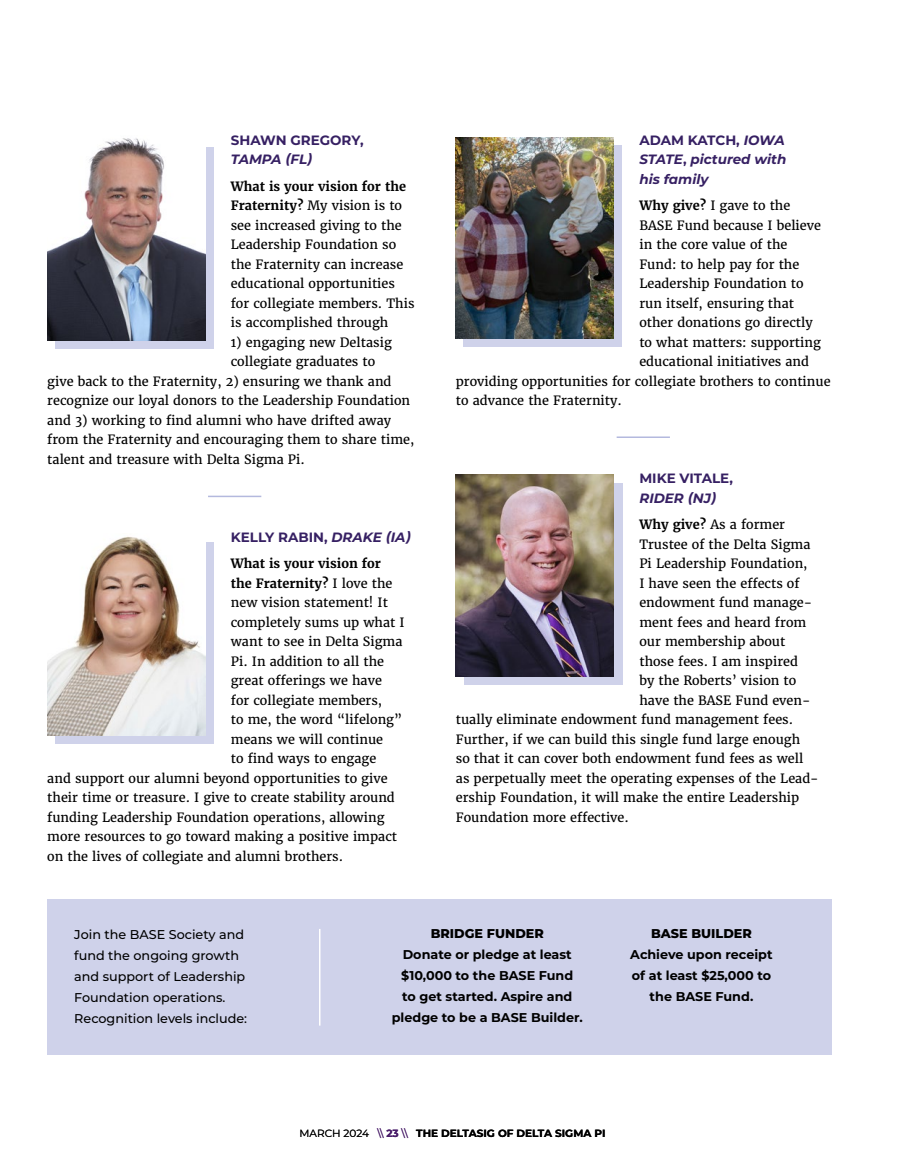
<style>
.page{position:relative;width:905px;height:1175px;background:#fff}
.page>*{position:absolute;margin:0;border:0;box-sizing:border-box;transform-origin:0 0}
.t1{font:italic 700 13.5px/19.5px "Montserrat";color:#362063;text-align:justify}
.t2{font:700 13.5px "Montserrat";color:#362063}
.t3{font:12.75px/19.5px "Merriweather";color:#000}
.t4{font:700 12.75px/21px "Montserrat";color:#000;text-align:center}
.t5{font:500 12.75px/21px "Montserrat";color:#000}
.t6{font:700 12.75px "Merriweather";color:#000}
.t7{font:800 12.75px "Montserrat";color:#000}
.t8{font:700 10.5px "Montserrat";color:#000}
.t9{font:10.5px "Montserrat";color:#000}
.s1{font-weight:700}
.s2{font-style:italic}
.s3{font-weight:400}
.s4{font-style:normal}
.s5{color:#4a1e6a}
.s6{font-weight:700;color:#4a1e6a}
</style>
<div class="page">
<div style="left:55px;top:147px;width:158px;height:202px;background:#cfd2ea"></div>
<div style="left:464px;top:483px;width:158px;height:201px;background:#cfd2ea"></div>
<div style="left:55px;top:542px;width:158px;height:201px;background:#cfd2ea"></div>
<div style="left:464px;top:145px;width:158px;height:202px;background:#cfd2ea"></div>
<img style="left:47px;top:138px;width:158px;height:203px">
<img style="left:456px;top:475px;width:158px;height:201px">
<img style="left:47px;top:536px;width:158px;height:199px">
<img style="left:456px;top:137px;width:158px;height:202px">
<hr style="left:208px;top:495px;width:53px;height:2px;background:#b4b9de">
<hr style="left:616px;top:436px;width:54px;height:2px;background:#b4b9de">
<div style="left:47px;top:899px;width:317px;height:155px;background:#cfd2ea"></div>
<div style="left:356px;top:899px;width:476px;height:155px;background:#cfd2ea"></div>
<hr style="left:319px;top:929px;width:1px;height:96px;background:#fff">
<p class="t2" style="left:231px;top:130px;width:134px">SHAWN GREGORY,</p>
<p class="t1" style="left:231px;top:149px;width:83px">TAMPA (FL)</p>
<p class="t3" style="left:231px;top:176px;width:185px"><span class="s1">What is your vision for the<br>Fraternity?</span> My vision is to see increased giving to the<br>Leadership Foundation so the Fraternity can increase educational opportunities for collegiate members. This is accomplished through</p>
<p class="t3" style="left:231px;top:332px;width:162px">1) engaging new Deltasig</p>
<p class="t3" style="left:231px;top:352px;width:146px">collegiate graduates to</p>
<p class="t3" style="left:47px;top:371px;width:346px">give back to the Fraternity, 2) ensuring we thank and</p>
<p class="t3" style="left:47px;top:391px;width:364px">recognize our loyal donors to the Leadership Foundation</p>
<p class="t3" style="left:47px;top:410px;width:345px">and 3) working to find alumni who have drifted away</p>
<p class="t3" style="left:47px;top:430px;width:368px">from the Fraternity and encouraging them to share time,</p>
<p class="t3" style="left:47px;top:449px;width:259px">talent and treasure with Delta Sigma Pi.</p>
<p class="t2" style="left:231px;top:527px;width:181px">KELLY RABIN, <span class="s2">DRAKE (IA)</span></p>
<p class="t6" style="left:231px;top:555px;width:152px">What is your vision for</p>
<p class="t6" style="left:231px;top:575px;width:163px">the Fraternity? <span class="s3">I love the</span></p>
<p class="t3" style="left:231px;top:593px;width:159px">new vision statement! It</p>
<p class="t3" style="left:231px;top:612px;width:175px">completely sums up what I</p>
<p class="t3" style="left:231px;top:632px;width:173px">want to see in Delta Sigma</p>
<p class="t3" style="left:231px;top:651px;width:155px">Pi. In addition to all the</p>
<p class="t3" style="left:231px;top:671px;width:153px">great offerings we have</p>
<p class="t3" style="left:231px;top:690px;width:153px">for collegiate members,</p>
<p class="t3" style="left:231px;top:710px;width:173px">to me, the word “lifelong”</p>
<p class="t3" style="left:231px;top:729px;width:154px">means we will continue</p>
<p class="t3" style="left:231px;top:749px;width:147px">to find ways to engage</p>
<p class="t3" style="left:47px;top:768px;width:342px">and support our alumni beyond opportunities to give</p>
<p class="t3" style="left:47px;top:788px;width:349px">their time or treasure. I give to create stability around</p>
<p class="t3" style="left:47px;top:807px;width:339px">funding Leadership Foundation operations, allowing</p>
<p class="t3" style="left:47px;top:827px;width:351px">more resources to go toward making a positive impact</p>
<p class="t3" style="left:47px;top:846px;width:297px">on the lives of collegiate and alumni brothers.</p>
<p class="t1" style="left:639px;top:130px;width:148px"><span class="s4">ADAM KATCH,</span> IOWA STATE<span class="s4">,</span> pictured with his family</p>
<p class="t3" style="left:639px;top:196px;width:152px"><span class="s1">Why give?</span> I gave to the</p>
<p class="t3" style="left:639px;top:215px;width:183px">BASE Fund because I believe</p>
<p class="t3" style="left:639px;top:235px;width:149px">in the core value of the</p>
<p class="t3" style="left:639px;top:254px;width:161px">Fund: to help pay for the</p>
<p class="t3" style="left:639px;top:274px;width:166px">Leadership Foundation to</p>
<p class="t3" style="left:639px;top:293px;width:156px">run itself, ensuring that</p>
<p class="t3" style="left:639px;top:313px;width:175px">other donations go directly</p>
<p class="t3" style="left:639px;top:332px;width:183px">to what matters: supporting</p>
<p class="t3" style="left:639px;top:352px;width:171px">educational initiatives and</p>
<p class="t3" style="left:456px;top:371px;width:376px">providing opportunities for collegiate brothers to continue</p>
<p class="t3" style="left:456px;top:391px;width:168px">to advance the Fraternity.</p>
<p class="t2" style="left:639px;top:469px;width:95px">MIKE VITALE,</p>
<p class="t1" style="left:639px;top:487px;width:78px">RIDER (NJ)</p>
<p class="t3" style="left:639px;top:515px;width:147px"><span class="s1">Why give?</span> As a former</p>
<p class="t3" style="left:639px;top:534px;width:173px">Trustee of the Delta Sigma</p>
<p class="t3" style="left:639px;top:554px;width:170px">Pi Leadership Foundation,</p>
<p class="t3" style="left:639px;top:573px;width:162px">I have seen the effects of</p>
<p class="t3" style="left:639px;top:593px;width:174px">endowment fund manage-</p>
<p class="t3" style="left:639px;top:612px;width:168px">ment fees and heard from</p>
<p class="t3" style="left:639px;top:632px;width:147px">our membership about</p>
<p class="t3" style="left:639px;top:651px;width:160px">those fees. I am inspired</p>
<p class="t3" style="left:639px;top:671px;width:158px">by the Roberts’ vision to</p>
<p class="t3" style="left:639px;top:690px;width:172px">have the BASE Fund even-</p>
<p class="t3" style="left:456px;top:710px;width:339px">tually eliminate endowment fund management fees.</p>
<p class="t3" style="left:456px;top:729px;width:346px">Further, if we can build this single fund large enough</p>
<p class="t3" style="left:456px;top:749px;width:349px">so that it can cover both endowment fund fees as well</p>
<p class="t3" style="left:456px;top:768px;width:364px">as perpetually meet the operating expenses of the Lead-</p>
<p class="t3" style="left:456px;top:788px;width:345px">ership Foundation, it will make the entire Leadership</p>
<p class="t3" style="left:456px;top:807px;width:174px">Foundation more effective.</p>
<p class="t5" style="left:74px;top:923px;width:174px">Join the BASE Society and fund the ongoing growth and support of Leadership<br>Foundation operations.<br>Recognition levels include:</p>
<p class="t7" style="left:430px;top:924px;width:115px">BRIDGE FUNDER</p>
<p class="t4" style="left:392px;top:943px;width:192px">Donate or pledge at least $10,000 to the BASE Fund<br>to get started. Aspire and pledge to be a BASE Builder.</p>
<p class="t7" style="left:651px;top:924px;width:102px">BASE BUILDER</p>
<p class="t4" style="left:630px;top:943px;width:144px">Achieve upon receipt of at least $25,000 to the BASE Fund.</p>
<p class="t9" style="left:299px;top:1125px;width:110px">MARCH 2024 <span class="s5">\\</span> <span class="s6">23</span> <span class="s5">\\</span></p>
<p class="t8" style="left:416px;top:1125px;width:191px">THE DELTASIG OF DELTA SIGMA PI</p>
</div>
